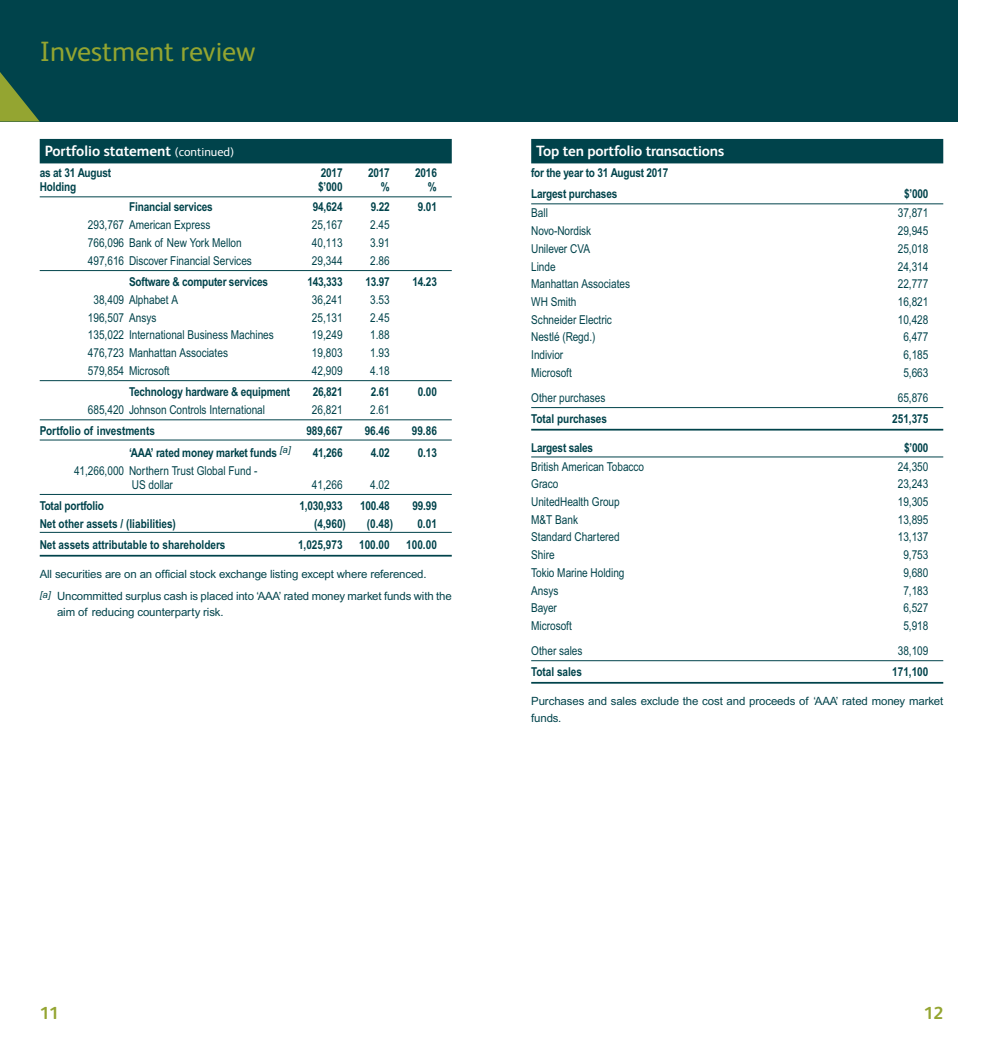
<style>
.page{position:relative;width:983px;height:1042px;background:#fff}
.page>*{position:absolute;margin:0;border:0;box-sizing:border-box;transform-origin:0 0}
.t1{font:28px "FS Albert";color:#94a531}
.t2{font:700 17.5px "FS Albert";color:#94a531}
.t3{font:700 14.88px "FS Albert";letter-spacing:-.01em;color:#fff}
.t4{font:12.25px/14px "Arial Narrow";color:#00434b}
.t5{font:700 12.25px/21px "Arial Narrow";letter-spacing:-.015em;color:#00434b}
.t6{font:11.38px/16.6px "Arial";letter-spacing:-.01em;color:#00434b}
.s1{font-weight:400;font-size:12.25px}
</style>
<div class="page">
<div style="left:491px;top:0;width:466px;height:122px;background:#00434b"></div>
<div style="left:0;top:0;width:491px;height:122px;background:#00434b"></div>
<svg style="left:0;top:72px;width:40px;height:50px"></svg>
<div style="left:531px;top:139px;width:412px;height:24px;background:#00434b"></div>
<hr style="left:531px;top:203px;width:412px;height:1px;background:#00434b">
<hr style="left:531px;top:407px;width:412px;height:1px;background:#00434b">
<hr style="left:531px;top:429px;width:412px;height:1px;background:#00434b">
<hr style="left:531px;top:456px;width:412px;height:1px;background:#00434b">
<hr style="left:531px;top:660px;width:412px;height:1px;background:#00434b">
<hr style="left:531px;top:682px;width:412px;height:2px;background:#00434b">
<hr style="left:40px;top:270px;width:411px;height:1px;background:#00434b">
<hr style="left:40px;top:380px;width:411px;height:1px;background:#00434b">
<hr style="left:40px;top:419px;width:411px;height:1px;background:#00434b">
<hr style="left:40px;top:440px;width:411px;height:1px;background:#00434b">
<hr style="left:40px;top:494px;width:411px;height:1px;background:#00434b">
<hr style="left:40px;top:532px;width:411px;height:1px;background:#00434b">
<hr style="left:40px;top:555px;width:411px;height:1px;background:#00434b">
<div style="left:40px;top:139px;width:411px;height:24px;background:#00434b"></div>
<hr style="left:40px;top:196px;width:411px;height:1px;background:#00434b">
<h1 class="t1" style="left:40px;top:42px;width:217px">Investment review</h1>
<p class="t3" style="left:45px;top:146px;width:191px">Portfolio statement <span class="s1">(continued)</span></p>
<p class="t5" style="left:40px;top:164px;width:73px">as at 31 August</p>
<p class="t5" style="left:321px;top:164px;width:23px">2017</p>
<p class="t5" style="left:368px;top:164px;width:23px">2017</p>
<p class="t5" style="left:415px;top:164px;width:23px">2016</p>
<p class="t5" style="left:40px;top:178px;width:38px">Holding</p>
<p class="t5" style="left:318px;top:178px;width:26px">$’000</p>
<p class="t5" style="left:381px;top:178px;width:10px">%</p>
<p class="t5" style="left:428px;top:178px;width:10px">%</p>
<p class="t5" style="left:129px;top:198px;width:85px">Financial services</p>
<p class="t5" style="left:313px;top:198px;width:31px">94,624</p>
<p class="t5" style="left:370px;top:198px;width:20px">9.22</p>
<p class="t5" style="left:418px;top:198px;width:20px">9.01</p>
<p class="t4" style="left:88px;top:219px;width:124px">293,767 American Express</p>
<p class="t4" style="left:312px;top:219px;width:32px">25,167</p>
<p class="t4" style="left:370px;top:219px;width:21px">2.45</p>
<p class="t4" style="left:88px;top:237px;width:155px">766,096 Bank of New York Mellon</p>
<p class="t4" style="left:312px;top:237px;width:32px">40,113</p>
<p class="t4" style="left:370px;top:237px;width:21px">3.91</p>
<p class="t4" style="left:88px;top:254px;width:165px">497,616 Discover Financial Services</p>
<p class="t4" style="left:312px;top:254px;width:32px">29,344</p>
<p class="t4" style="left:370px;top:254px;width:21px">2.86</p>
<p class="t5" style="left:129px;top:272px;width:140px">Software &amp; computer services</p>
<p class="t5" style="left:307px;top:272px;width:37px">143,333</p>
<p class="t5" style="left:365px;top:272px;width:26px">13.97</p>
<p class="t5" style="left:412px;top:272px;width:26px">14.23</p>
<p class="t4" style="left:93px;top:294px;width:86px">38,409 Alphabet A</p>
<p class="t4" style="left:312px;top:294px;width:32px">36,241</p>
<p class="t4" style="left:370px;top:294px;width:21px">3.53</p>
<p class="t4" style="left:88px;top:311px;width:70px">196,507 Ansys</p>
<p class="t4" style="left:312px;top:311px;width:32px">25,131</p>
<p class="t4" style="left:370px;top:311px;width:21px">2.45</p>
<p class="t4" style="left:88px;top:329px;width:187px">135,022 International Business Machines</p>
<p class="t4" style="left:312px;top:329px;width:32px">19,249</p>
<p class="t4" style="left:370px;top:329px;width:21px">1.88</p>
<p class="t4" style="left:88px;top:347px;width:141px">476,723 Manhattan Associates</p>
<p class="t4" style="left:312px;top:347px;width:32px">19,803</p>
<p class="t4" style="left:370px;top:347px;width:21px">1.93</p>
<p class="t4" style="left:88px;top:364px;width:83px">579,854 Microsoft</p>
<p class="t4" style="left:312px;top:364px;width:32px">42,909</p>
<p class="t4" style="left:370px;top:364px;width:21px">4.18</p>
<p class="t5" style="left:129px;top:382px;width:162px">Technology hardware &amp; equipment</p>
<p class="t5" style="left:313px;top:382px;width:31px">26,821</p>
<p class="t5" style="left:370px;top:382px;width:20px">2.61</p>
<p class="t5" style="left:418px;top:382px;width:20px">0.00</p>
<p class="t4" style="left:88px;top:404px;width:178px">685,420 Johnson Controls International</p>
<p class="t4" style="left:312px;top:404px;width:32px">26,821</p>
<p class="t4" style="left:370px;top:404px;width:21px">2.61</p>
<p class="t5" style="left:40px;top:422px;width:117px">Portfolio of investments</p>
<p class="t5" style="left:306px;top:422px;width:38px">989,667</p>
<p class="t5" style="left:364px;top:422px;width:27px">96.46</p>
<p class="t5" style="left:412px;top:422px;width:27px">99.86</p>
<p class="t5" style="left:129px;top:443px;width:163px">‘AAA’ rated money market funds <sup>[a]</sup></p>
<p class="t5" style="left:313px;top:443px;width:31px">41,266</p>
<p class="t5" style="left:370px;top:443px;width:20px">4.02</p>
<p class="t5" style="left:418px;top:443px;width:20px">0.13</p>
<p class="t4" style="left:132px;top:464px;width:127px;text-indent:-58px">41,266,000 Northern Trust Global Fund -<br>US dollar</p>
<p class="t4" style="left:312px;top:478px;width:32px">41,266</p>
<p class="t4" style="left:370px;top:478px;width:21px">4.02</p>
<p class="t5" style="left:40px;top:496px;width:66px">Total portfolio</p>
<p class="t5" style="left:299px;top:496px;width:45px">1,030,933</p>
<p class="t5" style="left:360px;top:496px;width:31px">100.48</p>
<p class="t5" style="left:412px;top:496px;width:26px">99.99</p>
<p class="t5" style="left:40px;top:514px;width:138px">Net other assets / (liabilities)</p>
<p class="t5" style="left:314px;top:514px;width:33px">(4,960)</p>
<p class="t5" style="left:367px;top:514px;width:28px">(0.48)</p>
<p class="t5" style="left:417px;top:514px;width:21px">0.01</p>
<p class="t5" style="left:40px;top:535px;width:187px">Net assets attributable to shareholders</p>
<p class="t5" style="left:298px;top:535px;width:46px">1,025,973</p>
<p class="t5" style="left:359px;top:535px;width:32px">100.00</p>
<p class="t5" style="left:406px;top:535px;width:32px">100.00</p>
<p class="t6" style="left:40px;top:564px;width:413px;line-height:21.5px">All securities are on an official stock exchange listing except where referenced.<br><sup>[a]</sup> Uncommitted surplus cash is placed into ‘AAA’ rated money market funds with the</p>
<p class="t6" style="left:57px;top:605px;width:168px">aim of reducing counterparty risk.</p>
<p class="t3" style="left:536px;top:146px;width:189px">Top ten portfolio transactions</p>
<p class="t5" style="left:531px;top:164px;width:138px">for the year to 31 August 2017<br>Largest purchases</p>
<p class="t5" style="left:903px;top:185px;width:26px">$’000</p>
<p class="t4" style="left:531px;top:207px;width:18px">Ball</p>
<p class="t4" style="left:897px;top:207px;width:32px">37,871</p>
<p class="t4" style="left:531px;top:225px;width:62px">Novo-Nordisk</p>
<p class="t4" style="left:897px;top:225px;width:32px">29,945</p>
<p class="t4" style="left:531px;top:243px;width:60px">Unilever CVA</p>
<p class="t4" style="left:897px;top:243px;width:32px">25,018</p>
<p class="t4" style="left:531px;top:260px;width:26px">Linde</p>
<p class="t4" style="left:897px;top:260px;width:32px">24,314</p>
<p class="t4" style="left:531px;top:278px;width:100px">Manhattan Associates</p>
<p class="t4" style="left:897px;top:278px;width:32px">22,777</p>
<p class="t4" style="left:531px;top:296px;width:47px">WH Smith</p>
<p class="t4" style="left:897px;top:296px;width:32px">16,821</p>
<p class="t4" style="left:531px;top:314px;width:82px">Schneider Electric</p>
<p class="t4" style="left:897px;top:314px;width:32px">10,428</p>
<p class="t4" style="left:531px;top:331px;width:66px">Nestlé (Regd.)</p>
<p class="t4" style="left:903px;top:331px;width:27px">6,477</p>
<p class="t4" style="left:531px;top:349px;width:34px">Indivior</p>
<p class="t4" style="left:903px;top:349px;width:27px">6,185</p>
<p class="t4" style="left:531px;top:367px;width:42px">Microsoft</p>
<p class="t4" style="left:903px;top:367px;width:27px">5,663</p>
<p class="t4" style="left:531px;top:391px;width:76px">Other purchases</p>
<p class="t4" style="left:897px;top:391px;width:32px">65,876</p>
<p class="t5" style="left:531px;top:409px;width:77px">Total purchases</p>
<p class="t5" style="left:892px;top:409px;width:38px">251,375</p>
<p class="t5" style="left:531px;top:438px;width:63px">Largest sales</p>
<p class="t5" style="left:903px;top:438px;width:26px">$’000</p>
<p class="t4" style="left:531px;top:460px;width:114px">British American Tobacco</p>
<p class="t4" style="left:897px;top:460px;width:32px">24,350</p>
<p class="t4" style="left:531px;top:478px;width:29px">Graco</p>
<p class="t4" style="left:897px;top:478px;width:32px">23,243</p>
<p class="t4" style="left:531px;top:496px;width:90px">UnitedHealth Group</p>
<p class="t4" style="left:897px;top:496px;width:32px">19,305</p>
<p class="t4" style="left:531px;top:513px;width:48px">M&amp;T Bank</p>
<p class="t4" style="left:897px;top:513px;width:32px">13,895</p>
<p class="t4" style="left:531px;top:531px;width:90px">Standard Chartered</p>
<p class="t4" style="left:897px;top:531px;width:32px">13,137</p>
<p class="t4" style="left:531px;top:549px;width:25px">Shire</p>
<p class="t4" style="left:903px;top:549px;width:27px">9,753</p>
<p class="t4" style="left:531px;top:567px;width:95px">Tokio Marine Holding</p>
<p class="t4" style="left:903px;top:567px;width:27px">9,680</p>
<p class="t4" style="left:531px;top:584px;width:29px">Ansys</p>
<p class="t4" style="left:903px;top:584px;width:27px">7,183</p>
<p class="t4" style="left:531px;top:602px;width:27px">Bayer</p>
<p class="t4" style="left:903px;top:602px;width:27px">6,527</p>
<p class="t4" style="left:531px;top:620px;width:42px">Microsoft</p>
<p class="t4" style="left:903px;top:620px;width:27px">5,918</p>
<p class="t4" style="left:531px;top:644px;width:53px">Other sales</p>
<p class="t4" style="left:897px;top:644px;width:32px">38,109</p>
<p class="t5" style="left:531px;top:662px;width:52px">Total sales</p>
<p class="t5" style="left:892px;top:662px;width:38px">171,100</p>
<p class="t6" style="left:531px;top:694px;width:413px">Purchases and sales exclude the cost and proceeds of ‘AAA’ rated money market funds.</p>
<h2 class="t2" style="left:40px;top:1007px;width:21px">11</h2>
<h2 class="t2" style="left:923px;top:1007px;width:21px">12</h2>
</div>
